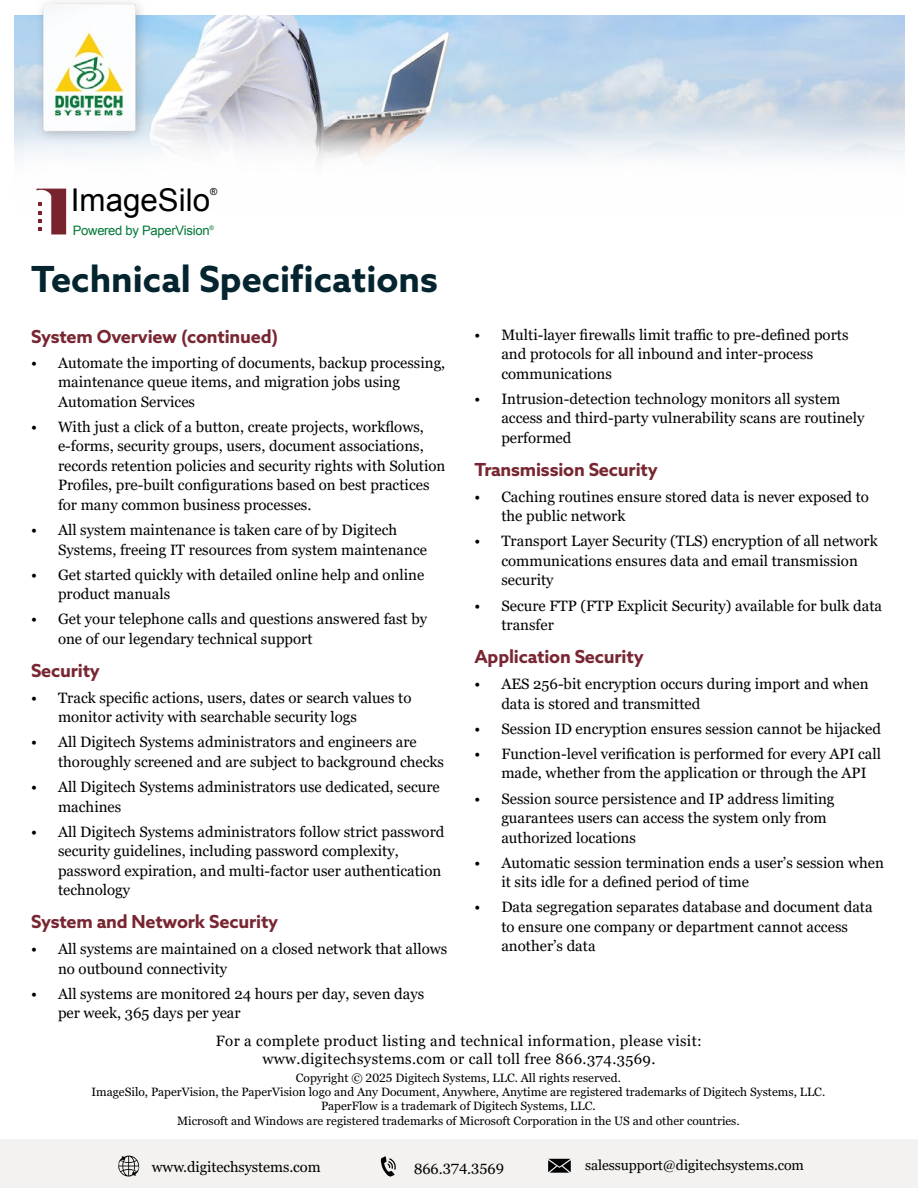
<style>
.page{position:relative;width:918px;height:1188px;background:#fff}
.page>*{position:absolute;margin:0;border:0;box-sizing:border-box;transform-origin:0 0}
.t1{font:700 36px "Azo Sans";color:#04252f}
.t2{font:31.35px "Arial";color:#000}
.t3{font:700 18px "Azo Sans";letter-spacing:-.01em;color:#782631}
.t4{font:15px/19.5px "Georgia";color:#000}
.t5{font:15px/18px "Georgia";letter-spacing:.025em;color:#000;text-align:center}
.t6{font:14.7px "Georgia Pro";letter-spacing:-.005em;color:#000}
.t7{font:14.1px "Georgia";letter-spacing:-.005em;color:#000}
.t8{font:13.05px "Arial";letter-spacing:-.02em;color:#007835}
.t9{font:12px/14.4px "Georgia Pro";color:#000;text-align:center}
.t10{font:9.75px "Arial";color:#000}
</style>
<div class="page">
<img style="left:185px;top:15px;width:720px;height:85px">
<img style="left:185px;top:100px;width:720px;height:5px">
<img style="left:51px;top:105px;width:854px;height:130px">
<img style="left:14px;top:138px;width:891px;height:71px">
<img style="left:14px;top:1px;width:171px;height:144px">
<svg style="left:37px;top:189px;width:29px;height:45px"></svg>
<div style="left:0;top:1140px;width:918px;height:48px;background:#f3f2f1"></div>
<svg style="left:381px;top:1156px;width:15px;height:21px"></svg>
<svg style="left:118px;top:1156px;width:21px;height:20px"></svg>
<svg style="left:548px;top:1159px;width:23px;height:14px"></svg>
<h2 class="t2" style="left:71px;top:180px;width:141px">ImageSilo</h2>
<p class="t10" style="left:210px;top:185px;width:9px">®</p>
<p class="t8" style="left:73px;top:222px;width:143px">Powered by PaperVision<sup>®</sup></p>
<h1 class="t1" style="left:31px;top:255px;width:408px">Technical Specifications</h1>
<p class="t3" style="left:31px;top:324px;width:249px">System Overview (continued)</p>
<p class="t4" style="left:58px;top:353px;width:389px;text-indent:-27px">• Automate the importing of documents, backup processing, maintenance queue items, and migration jobs using<br>Automation Services</p>
<p class="t4" style="left:58px;top:417px;width:389px;text-indent:-27px">• With just a click of a button, create projects, workflows, e-forms, security groups, users, document associations, records retention policies and security rights with Solution Profiles, pre-built configurations based on best practices for many common business processes.</p>
<p class="t4" style="left:58px;top:520px;width:371px;text-indent:-27px">• All system maintenance is taken care of by Digitech<br>Systems, freeing IT resources from system maintenance</p>
<p class="t4" style="left:58px;top:565px;width:368px;text-indent:-27px">• Get started quickly with detailed online help and online product manuals</p>
<p class="t4" style="left:58px;top:610px;width:371px;text-indent:-27px">• Get your telephone calls and questions answered fast by one of our legendary technical support</p>
<p class="t3" style="left:31px;top:658px;width:70px">Security</p>
<p class="t4" style="left:58px;top:688px;width:355px;text-indent:-27px">• Track specific actions, users, dates or search values to monitor activity with searchable security logs</p>
<p class="t4" style="left:58px;top:733px;width:388px;text-indent:-27px">• All Digitech Systems administrators and engineers are thoroughly screened and are subject to background checks</p>
<p class="t4" style="left:58px;top:778px;width:383px;text-indent:-27px">• All Digitech Systems administrators use dedicated, secure machines</p>
<p class="t4" style="left:58px;top:822px;width:388px;text-indent:-27px">• All Digitech Systems administrators follow strict password security guidelines, including password complexity, password expiration, and multi-factor user authentication technology</p>
<p class="t3" style="left:31px;top:910px;width:249px">System and Network Security</p>
<p class="t4" style="left:58px;top:940px;width:391px;text-indent:-27px">• All systems are maintained on a closed network that allows no outbound connectivity</p>
<p class="t4" style="left:58px;top:984px;width:368px;text-indent:-27px">• All systems are monitored 24 hours per day, seven days per week, 365 days per year</p>
<p class="t4" style="left:501px;top:325px;width:349px;text-indent:-27px">• Multi-layer firewalls limit traffic to pre-defined ports and protocols for all inbound and inter-process communications</p>
<p class="t4" style="left:501px;top:389px;width:365px;text-indent:-27px">• Intrusion-detection technology monitors all system access and third-party vulnerability scans are routinely performed</p>
<p class="t3" style="left:474px;top:457px;width:185px">Transmission Security</p>
<p class="t4" style="left:501px;top:487px;width:369px;text-indent:-27px">• Caching routines ensure stored data is never exposed to the public network</p>
<p class="t4" style="left:501px;top:532px;width:378px;text-indent:-27px">• Transport Layer Security (TLS) encryption of all network communications ensures data and email transmission security</p>
<p class="t4" style="left:501px;top:596px;width:382px;text-indent:-27px">• Secure FTP (FTP Explicit Security) available for bulk data transfer</p>
<p class="t3" style="left:474px;top:644px;width:171px">Application Security</p>
<p class="t4" style="left:501px;top:674px;width:369px;text-indent:-27px">• AES 256-bit encryption occurs during import and when data is stored and transmitted</p>
<p class="t4" style="left:474px;top:719px;width:408px">• Session ID encryption ensures session cannot be hijacked</p>
<p class="t4" style="left:501px;top:744px;width:381px;text-indent:-27px">• Function-level verification is performed for every API call made, whether from the application or through the API</p>
<p class="t4" style="left:501px;top:789px;width:335px;text-indent:-27px">• Session source persistence and IP address limiting guarantees users can access the system only from authorized locations</p>
<p class="t4" style="left:501px;top:853px;width:384px;text-indent:-27px">• Automatic session termination ends a user’s session when it sits idle for a defined period of time</p>
<p class="t4" style="left:501px;top:898px;width:373px;text-indent:-27px">• Data segregation separates database and document data to ensure one company or department cannot access another’s data</p>
<p class="t5" style="left:216px;top:1032px;width:488px">For a complete product listing and technical information, please visit: www.digitechsystems.com or call toll free 866.374.3569.</p>
<p class="t9" style="left:92px;top:1071px;width:735px">Copyright © 2025 Digitech Systems, LLC. All rights reserved.<br>ImageSilo, PaperVision, the PaperVision logo and Any Document, Anywhere, Anytime are registered trademarks of Digitech Systems, LLC.<br>PaperFlow is a trademark of Digitech Systems, LLC.<br>Microsoft and Windows are registered trademarks of Microsoft Corporation in the US and other countries.</p>
<p class="t6" style="left:152px;top:1158px;width:170px">www.digitechsystems.com</p>
<p class="t6" style="left:414px;top:1160px;width:91px">866.374.3569</p>
<p class="t7" style="left:585px;top:1157px;width:220px">salessupport@digitechsystems.com</p>
</div>
